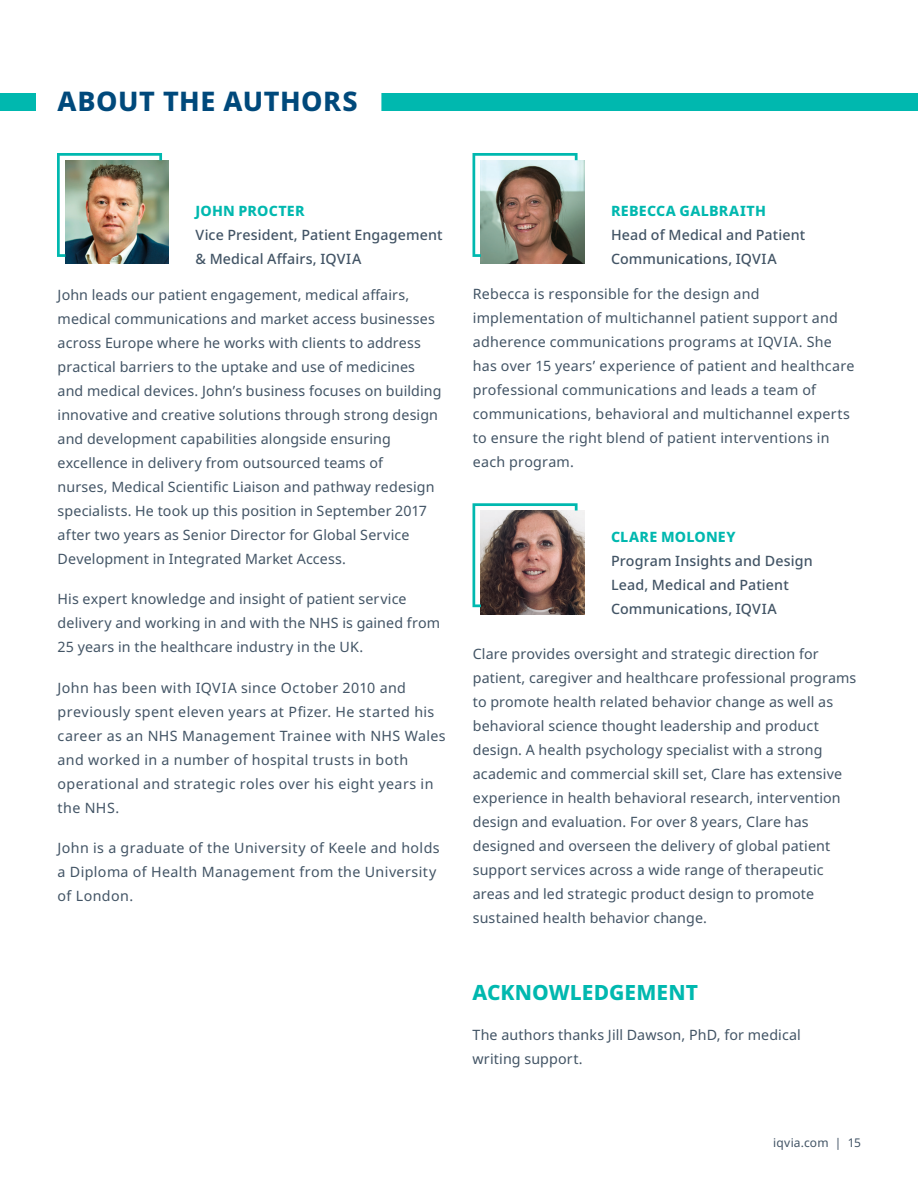
<style>
.page{position:relative;width:918px;height:1188px;background:#fff}
.page>*{position:absolute;margin:0;border:0;box-sizing:border-box;transform-origin:0 0}
.t1{font:800 27px "Noto Sans";letter-spacing:.02em;color:#00497b}
.Section_heading{font:800 21px "Noto Sans";color:#00b8af}
.Body_copy_-_No_space{font:14.25px/24px "Noto Sans";letter-spacing:.015em;color:#425465}
.Body_copy_-_Space{font:14.25px/24px "Noto Sans";letter-spacing:.01em;color:#425465}
.Body_copy_-_Space-2{font:14.25px/24px "Noto Sans";letter-spacing:.03em;color:#425465}
.Bio_titles{font:500 14.25px/24px "Noto Sans";letter-spacing:.01em;color:#425465}
.Bio_names{font:800 14.25px "Noto Sans";letter-spacing:.015em;color:#00b8af}
.t2{font:12px "Noto Sans";letter-spacing:.015em;color:#425465}
</style>
<div class="page">
<div style="left:381px;top:93px;width:537px;height:18px;background:#00b8af"></div>
<div style="left:0;top:93px;width:36px;height:18px;background:#00b8af"></div>
<img style="left:481px;top:160px;width:103px;height:104px">
<svg style="left:473px;top:153px;width:105px;height:104px;background:#93958a"></svg>
<img style="left:65px;top:160px;width:104px;height:104px">
<img style="left:57px;top:153px;width:105px;height:104px">
<img style="left:481px;top:511px;width:103px;height:103px">
<svg style="left:473px;top:503px;width:105px;height:104px;background:#82746e"></svg>
<h1 class="t1" style="left:58px;top:82px;width:302px">ABOUT THE AUTHORS</h1>
<p class="Bio_names" style="left:195px;top:200px;width:111px">JOHN PROCTER</p>
<p class="Bio_titles" style="left:195px;top:223px;width:249px">Vice President, Patient Engagement &amp; Medical Affairs, IQVIA</p>
<p class="Body_copy_-_Space" style="left:58px;top:283px;width:385px">John leads our patient engagement, medical affairs, medical communications and market access businesses across Europe where he works with clients to address practical barriers to the uptake and use of medicines and medical devices. John’s business focuses on building innovative and creative solutions through strong design and development capabilities alongside ensuring excellence in delivery from outsourced teams of<br>nurses, Medical Scientific Liaison and pathway redesign specialists. He took up this position in September 2017 after two years as Senior Director for Global Service Development in Integrated Market Access.</p>
<p class="Body_copy_-_Space" style="left:58px;top:588px;width:384px">His expert knowledge and insight of patient service delivery and working in and with the NHS is gained from<br>25 years in the healthcare industry in the UK.</p>
<p class="Body_copy_-_Space-2" style="left:58px;top:676px;width:390px">John has been with IQVIA since October 2010 and previously spent eleven years at Pfizer. He started his career as an NHS Management Trainee with NHS Wales and worked in a number of hospital trusts in both operational and strategic roles over his eight years in the NHS.</p>
<p class="Body_copy_-_Space-2" style="left:58px;top:836px;width:384px">John is a graduate of the University of Keele and holds a Diploma of Health Management from the University of London.</p>
<p class="Bio_names" style="left:611px;top:200px;width:156px">REBECCA GALBRAITH</p>
<p class="Bio_titles" style="left:611px;top:223px;width:196px">Head of Medical and Patient<br>Communications, IQVIA</p>
<p class="Body_copy_-_No_space" style="left:473px;top:282px;width:383px">Rebecca is responsible for the design and implementation of multichannel patient support and adherence communications programs at IQVIA. She has over 15 years’ experience of patient and healthcare professional communications and leads a team of communications, behavioral and multichannel experts to ensure the right blend of patient interventions in each program.</p>
<p class="Bio_names" style="left:611px;top:526px;width:126px">CLARE MOLONEY</p>
<p class="Bio_titles" style="left:611px;top:549px;width:203px">Program Insights and Design<br>Lead, Medical and Patient<br>Communications, IQVIA</p>
<p class="Body_copy_-_No_space" style="left:473px;top:642px;width:385px">Clare provides oversight and strategic direction for patient, caregiver and healthcare professional programs to promote health related behavior change as well as behavioral science thought leadership and product design. A health psychology specialist with a strong academic and commercial skill set, Clare has extensive experience in health behavioral research, intervention design and evaluation. For over 8 years, Clare has designed and overseen the delivery of global patient support services across a wide range of therapeutic areas and led strategic product design to promote sustained health behavior change.</p>
<p class="Section_heading" style="left:472px;top:977px;width:227px">ACKNOWLEDGEMENT</p>
<p class="Body_copy_-_Space" style="left:472px;top:1023px;width:330px">The authors thanks Jill Dawson, PhD, for medical writing support.</p>
<p class="t2" style="left:773px;top:1134px;width:89px">iqvia.com | 15</p>
</div>
